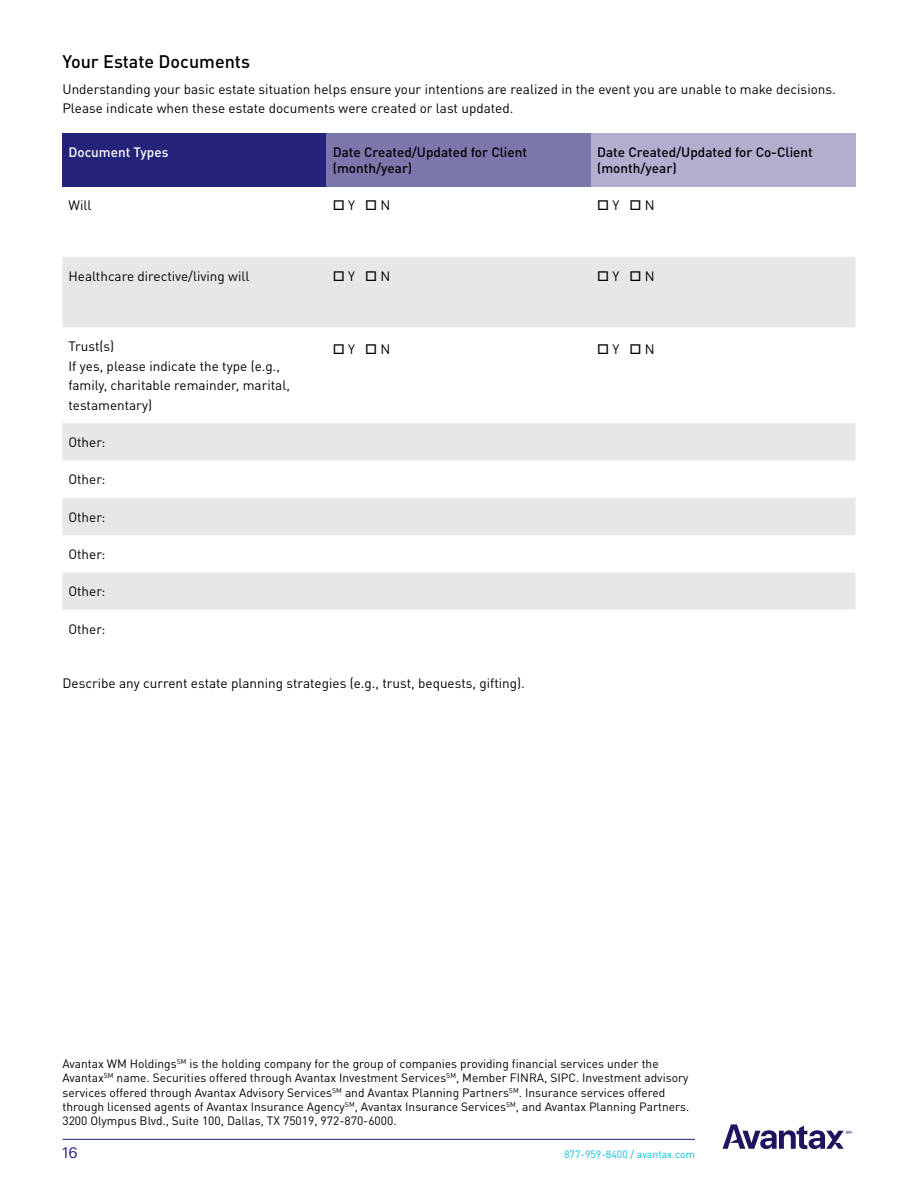
<style>
.page{position:relative;width:918px;height:1188px;background:#fff}
.page>*{position:absolute;margin:0;border:0;box-sizing:border-box;transform-origin:0 0}
.t1{font:500 18px "DIN Pro";color:#000}
.t2{font:15px "Graphik";color:#252379}
.t3{font:13.5px/19.5px "DIN Pro";color:#000}
.t4{font:500 13.5px/16.2px "DIN Pro";color:#000}
.t5{font:500 13.5px "DIN Pro";color:#fff}
.t6{font:12px/14.4px "DIN Pro";color:#000}
.t7{font:10.5px "DIN Pro";color:#00bedf}
</style>
<div class="page">
<hr style="left:62px;top:1139px;width:633px;height:1px;background:#252379">
<svg style="left:723px;top:1124px;width:128px;height:25px"></svg>
<div style="left:62px;top:133px;width:265px;height:54px;background:#252379"></div>
<div style="left:327px;top:133px;width:264px;height:54px;background:#7b76ac"></div>
<div style="left:591px;top:133px;width:265px;height:54px;background:#b1aed0"></div>
<svg style="left:62px;top:257px;width:794px;height:353px;fill:#e6e7e8"></svg>
<h1 class="t1" style="left:62px;top:47px;width:189px">Your Estate Documents</h1>
<p class="t3" style="left:62px;top:79px;width:775px">Understanding your basic estate situation helps ensure your intentions are realized in the event you are unable to make decisions.<br>Please indicate when these estate documents were created or last updated.</p>
<p class="t5" style="left:68px;top:142px;width:101px">Document Types</p>
<p class="t4" style="left:333px;top:143px;width:196px">Date Created/Updated for Client (month/year)</p>
<p class="t4" style="left:597px;top:143px;width:217px">Date Created/Updated for Co-Client (month/year)</p>
<p class="t3" style="left:68px;top:195px;width:24px">Will</p>
<p class="t3" style="left:333px;top:195px;width:59px">□ Y □ N</p>
<p class="t3" style="left:597px;top:195px;width:59px">□ Y □ N</p>
<p class="t3" style="left:68px;top:265px;width:182px">Healthcare directive/living will</p>
<p class="t3" style="left:333px;top:265px;width:59px">□ Y □ N</p>
<p class="t3" style="left:597px;top:265px;width:59px">□ Y □ N</p>
<p class="t3" style="left:69px;top:336px;width:223px">Trust(s)<br>If yes, please indicate the type (e.g., family, charitable remainder, marital, testamentary)</p>
<p class="t3" style="left:333px;top:339px;width:59px">□ Y □ N</p>
<p class="t3" style="left:597px;top:339px;width:59px">□ Y □ N</p>
<p class="t3" style="left:69px;top:431px;width:38px">Other:</p>
<p class="t3" style="left:69px;top:469px;width:38px">Other:</p>
<p class="t3" style="left:69px;top:506px;width:38px">Other:</p>
<p class="t3" style="left:69px;top:543px;width:38px">Other:</p>
<p class="t3" style="left:69px;top:581px;width:38px">Other:</p>
<p class="t3" style="left:69px;top:618px;width:38px">Other:</p>
<p class="t3" style="left:63px;top:672px;width:464px">Describe any current estate planning strategies (e.g., trust, bequests, gifting).</p>
<p class="t6" style="left:62px;top:1056px;width:628px">Avantax WM Holdings<sup>SM</sup> is the holding company for the group of companies providing financial services under the Avantax<sup>SM</sup> name. Securities offered through Avantax Investment Services<sup>SM</sup>, Member FINRA, SIPC. Investment advisory services offered through Avantax Advisory Services<sup>SM</sup> and Avantax Planning Partners<sup>SM</sup>. Insurance services offered through licensed agents of Avantax Insurance Agency<sup>SM</sup>, Avantax Insurance Services<sup>SM</sup>, and Avantax Planning Partners.<br>3200 Olympus Blvd., Suite 100, Dallas, TX 75019, 972-870-6000.</p>
<p class="t2" style="left:62px;top:1141px;width:17px">16</p>
<p class="t7" style="left:564px;top:1146px;width:132px">877-959-8400 / avantax.com</p>
</div>
